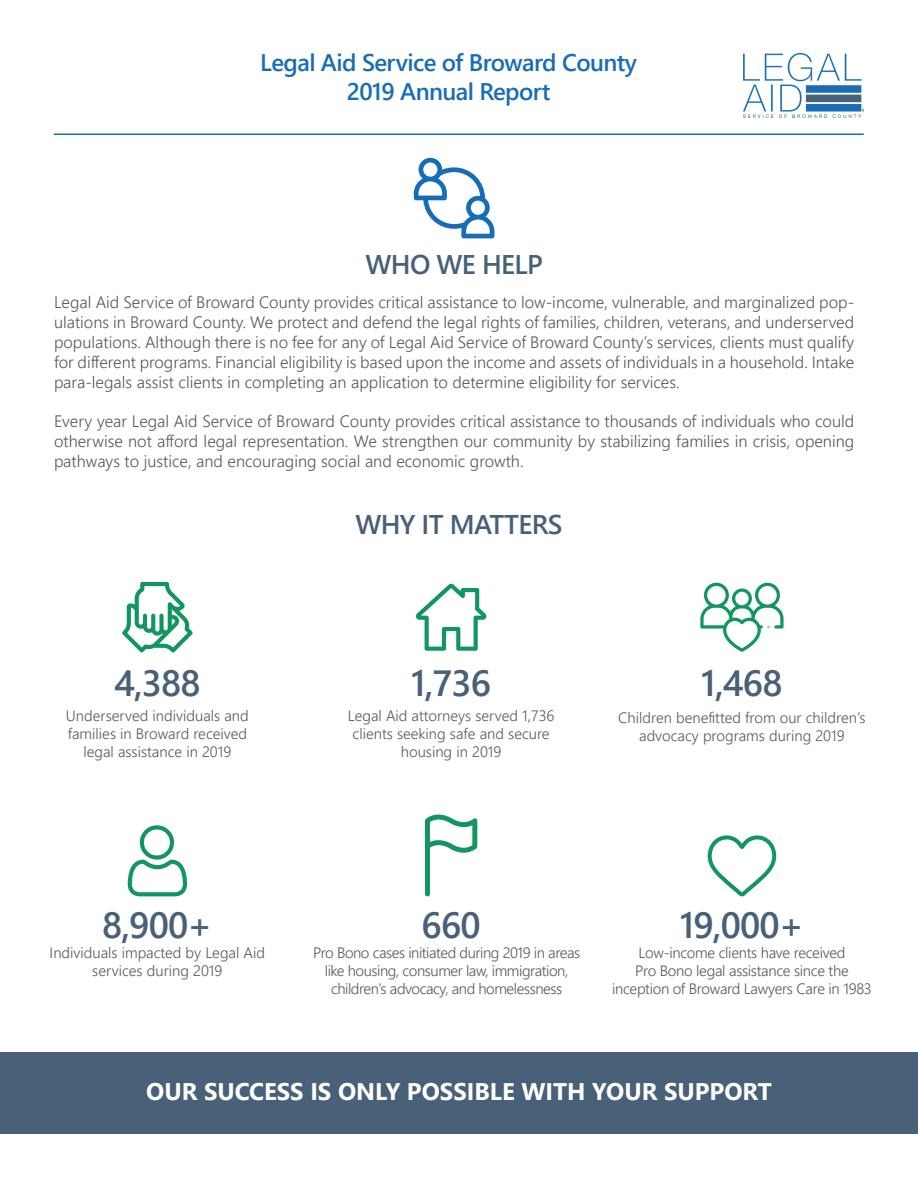
<style>
.page{position:relative;width:918px;height:1188px;background:#fff}
.page>*{position:absolute;margin:0;border:0;box-sizing:border-box;transform-origin:0 0}
.t1{font:600 36.45px "Segoe UI";letter-spacing:-.025em;color:#496079}
.t2{font:600 27px "Segoe UI";letter-spacing:-.025em;color:#496079}
.t3{font:600 24px "Segoe UI";letter-spacing:-.025em;color:#196db6}
.t4{font:700 24px "Segoe UI";color:#fff}
.t5{font:300 16.5px/19.8px "Segoe UI";color:#57585a;text-align:justify}
.t6{font:300 15px/18px "Segoe UI";color:#57585a;text-align:center}
.t7{font:300 15px/18px "Segoe UI";letter-spacing:-.03em;color:#57585a;text-align:center}
.t8{font:300 15px "Segoe UI";letter-spacing:-.02em;color:#57585a}
</style>
<div class="page">
<svg style="left:414px;top:158px;width:80px;height:80px"></svg>
<img style="left:743px;top:53px;width:121px;height:65px">
<hr style="left:54px;top:134px;width:810px;height:1px;background:#196db6">
<svg style="left:128px;top:825px;width:59px;height:71px"></svg>
<svg style="left:708px;top:835px;width:68px;height:61px"></svg>
<svg style="left:416px;top:584px;width:70px;height:67px"></svg>
<svg style="left:700px;top:583px;width:84px;height:69px"></svg>
<svg style="left:425px;top:815px;width:52px;height:81px"></svg>
<svg style="left:122px;top:582px;width:71px;height:70px"></svg>
<div style="left:0;top:1052px;width:918px;height:82px;background:#496079"></div>
<p class="t3" style="left:260px;top:40px;width:378px">Legal Aid Service of Broward County</p>
<p class="t3" style="left:347px;top:69px;width:205px">2019 Annual Report</p>
<p class="t2" style="left:365px;top:239px;width:179px">WHO WE HELP</p>
<p class="t5" style="left:54px;top:291px;width:802px">Legal Aid Service of Broward County provides critical assistance to low-income, vulnerable, and marginalized pop&shy;ulations in Broward County. We protect and defend the legal rights of families, children, veterans, and underserved populations. Although there is no fee for any of Legal Aid Service of Broward County’s services, clients must qualify for different programs. Financial eligibility is based upon the income and assets of individuals in a household. Intake para-legals assist clients in completing an application to determine eligibility for services.</p>
<p class="t5" style="left:54px;top:410px;width:802px">Every year Legal Aid Service of Broward County provides critical assistance to thousands of individuals who could otherwise not afford legal representation. We strengthen our community by stabilizing families in crisis, opening pathways to justice, and encouraging social and economic growth.</p>
<p class="t1" style="left:114px;top:649px;width:88px">4,388</p>
<p class="t6" style="left:66px;top:706px;width:184px">Underserved individuals and</p>
<p class="t6" style="left:68px;top:724px;width:181px">families in Broward received</p>
<p class="t6" style="left:83px;top:742px;width:150px">legal assistance in 2019</p>
<p class="t2" style="left:355px;top:499px;width:209px">WHY IT MATTERS</p>
<p class="t1" style="left:411px;top:649px;width:81px">1,736</p>
<p class="t6" style="left:348px;top:706px;width:208px">Legal Aid attorneys served 1,736 clients seeking safe and secure housing in 2019</p>
<p class="t1" style="left:701px;top:649px;width:83px">1,468</p>
<p class="t6" style="left:618px;top:707px;width:249px">Children benefitted from our children’s advocacy programs during 2019</p>
<p class="t1" style="left:102px;top:891px;width:112px">8,900+</p>
<p class="t6" style="left:50px;top:943px;width:217px">Individuals impacted by Legal Aid services during 2019</p>
<p class="t1" style="left:422px;top:891px;width:60px">660</p>
<p class="t7" style="left:313px;top:943px;width:269px">Pro Bono cases initiated during 2019 in areas like housing, consumer law, immigration, children’s advocacy, and homelessness</p>
<p class="t1" style="left:680px;top:891px;width:126px">19,000+</p>
<p class="t8" style="left:639px;top:939px;width:208px">Low-income clients have received</p>
<p class="t8" style="left:635px;top:957px;width:215px">Pro Bono legal assistance since the</p>
<p class="t8" style="left:612px;top:975px;width:261px">inception of Broward Lawyers Care in 1983</p>
<p class="t4" style="left:146px;top:1069px;width:627px">OUR SUCCESS IS ONLY POSSIBLE WITH YOUR SUPPORT</p>
</div>
